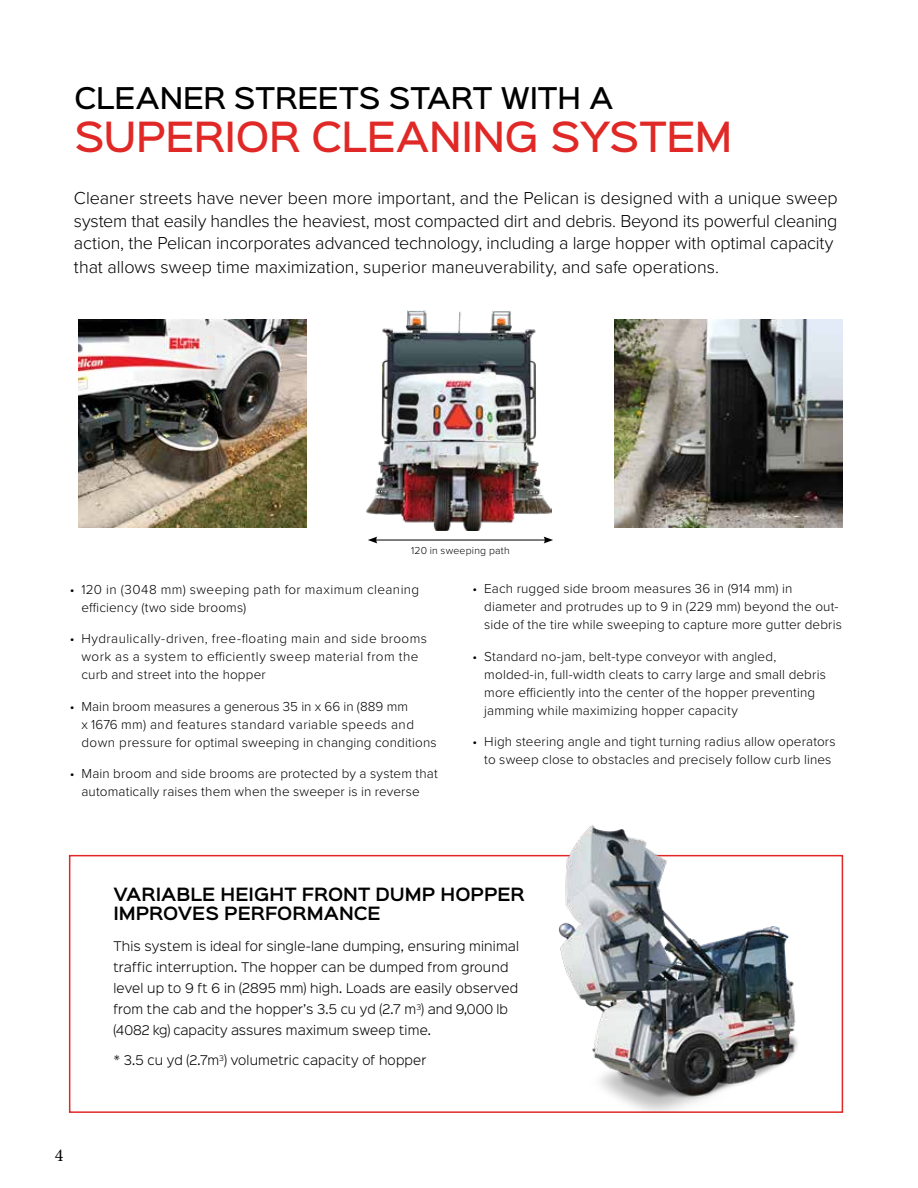
<style>
.page{position:relative;width:918px;height:1188px;background:#fff}
.page>*{position:absolute;margin:0;border:0;box-sizing:border-box;transform-origin:0 0}
.t1{font:500 37.5px "Sinkin Sans 500";letter-spacing:-.01em;color:#e02926}
.t2{font:500 27px "Sinkin Sans 500";color:#000}
.t3{font:300 18px/23px "Proxima Nova";letter-spacing:-.01em;color:#000}
.t4{font:18px "Minion Pro";color:#000}
.t5{font:600 16.5px/19.8px "Sinkin Sans 600";color:#000}
.t6{font:300 13.5px/18px "Proxima Nova";letter-spacing:.01em;color:#000}
.t7{font:300 13.5px/18px "Proxima Nova";letter-spacing:.03em;color:#000}
.t8{font:300 12px/21px "Sinkin Sans 300";letter-spacing:.015em;color:#000}
.t9{font:300 10.5px "Proxima Nova";letter-spacing:.02em;color:#000}
</style>
<div class="page">
<div style="left:69px;top:855px;width:774px;height:258px;border:2px solid #e02926"></div>
<img style="left:366px;top:310px;width:186px;height:221px">
<img style="left:79px;top:320px;width:227px;height:207px">
<img style="left:615px;top:320px;width:227px;height:207px">
<hr style="left:375px;top:540px;width:171px;height:1px;background:#000">
<svg style="left:368px;top:537px;width:9px;height:6px"></svg>
<svg style="left:544px;top:537px;width:9px;height:6px"></svg>
<img style="left:530px;top:825px;width:298px;height:288px">
<h2 class="t2" style="left:75px;top:75px;width:540px">CLEANER STREETS START WITH A</h2>
<h1 class="t1" style="left:75px;top:105px;width:659px">SUPERIOR CLEANING SYSTEM</h1>
<p class="t3" style="left:74px;top:186px;width:765px">Cleaner streets have never been more important, and the Pelican is designed with a unique sweep system that easily handles the heaviest, most compacted dirt and debris. Beyond its powerful cleaning action, the Pelican incorporates advanced technology, including a large hopper with optimal capacity that allows sweep time maximization, superior maneuverability, and safe operations.</p>
<p class="t9" style="left:411px;top:542px;width:100px">120 in sweeping path</p>
<p class="t7" style="left:82px;top:579px;width:339px;text-indent:-12px">• 120 in (3048 mm) sweeping path for maximum cleaning efficiency (two side brooms)</p>
<p class="t7" style="left:82px;top:629px;width:347px;text-indent:-12px">• Hydraulically-driven, free-floating main and side brooms work as a system to efficiently sweep material from the curb and street into the hopper</p>
<p class="t6" style="left:82px;top:696px;width:357px;text-indent:-12px">• Main broom measures a generous 35 in x 66 in (889 mm<br>x 1676 mm) and features standard variable speeds and down pressure for optimal sweeping in changing conditions</p>
<p class="t6" style="left:70px;top:764px;width:370px;text-align:center">• Main broom and side brooms are protected by a system that automatically raises them when the sweeper is in reverse</p>
<p class="t6" style="left:484px;top:579px;width:359px;text-indent:-12px">• Each rugged side broom measures 36 in (914 mm) in diameter and protrudes up to 9 in (229 mm) beyond the out&shy;side of the tire while sweeping to capture more gutter debris</p>
<p class="t6" style="left:484px;top:647px;width:343px;text-indent:-12px">• Standard no-jam, belt-type conveyor with angled, molded-in, full-width cleats to carry large and small debris more efficiently into the center of the hopper preventing jamming while maximizing hopper capacity</p>
<p class="t6" style="left:473px;top:732px;width:365px;text-align:center">• High steering angle and tight turning radius allow operators to sweep close to obstacles and precisely follow curb lines</p>
<h3 class="t4" style="left:55px;top:1143px;width:10px">4</h3>
<p class="t5" style="left:113px;top:883px;width:413px">VARIABLE HEIGHT FRONT DUMP HOPPER<br>IMPROVES PERFORMANCE</p>
<p class="t8" style="left:113px;top:935px;width:407px">This system is ideal for single-lane dumping, ensuring minimal traffic interruption. The hopper can be dumped from ground level up to 9 ft 6 in (2895 mm) high. Loads are easily observed from the cab and the hopper’s 3.5 cu yd (2.7 m<sup>3</sup>) and 9,000 lb (4082 kg) capacity assures maximum sweep time.</p>
<p class="t8" style="left:113px;top:1049px;width:315px">* 3.5 cu yd (2.7m<sup>3</sup>) volumetric capacity of hopper</p>
</div>
